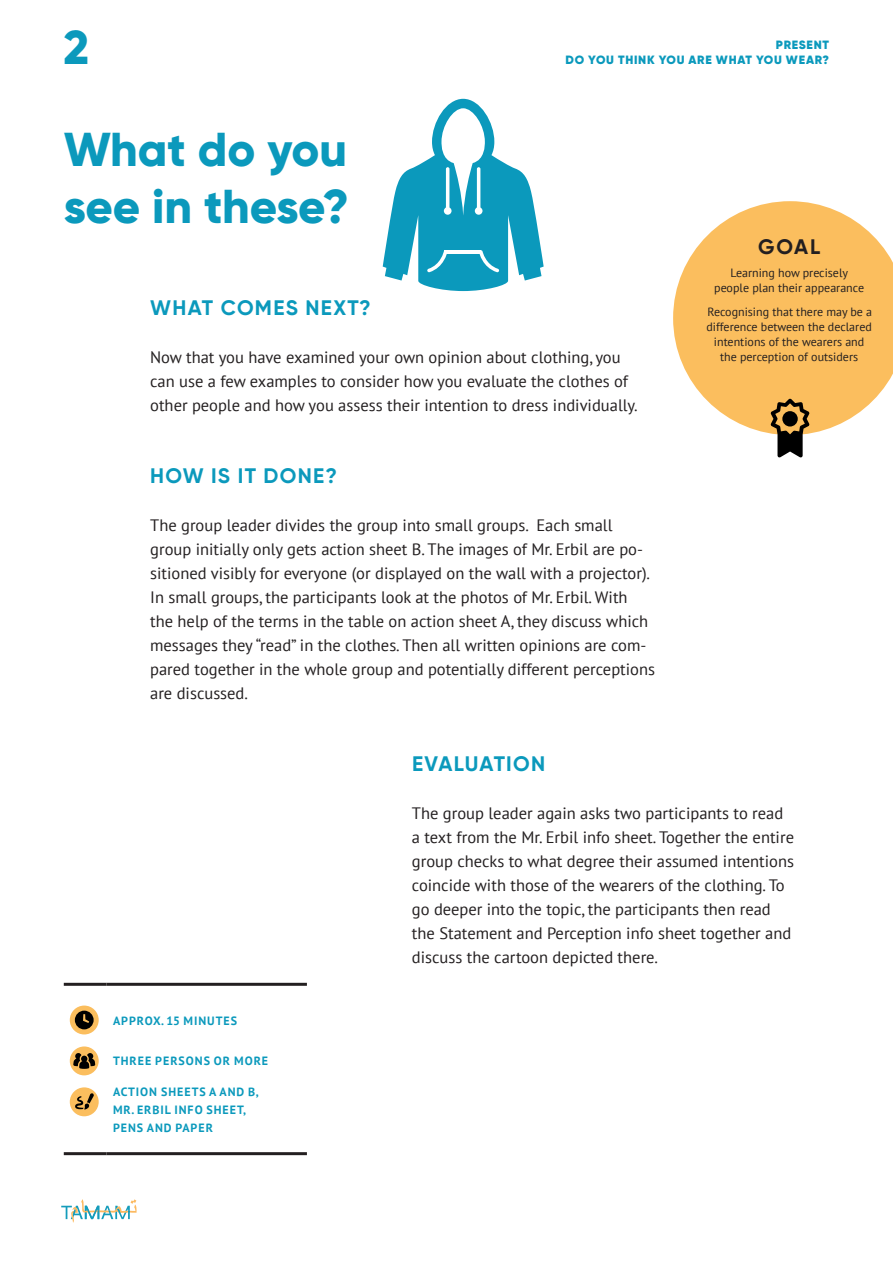
<style>
.page{position:relative;width:893px;height:1263px;background:#fff}
.page>*{position:absolute;margin:0;border:0;box-sizing:border-box;transform-origin:0 0}
.t1{font:800 47.55px/57px "Gilroy";letter-spacing:-.005em;color:#0b99bc}
.t2{font:700 21px "Gilroy";letter-spacing:.06em;color:#0b99bc}
.t3{font:700 21px "Gilroy";color:#231f20}
.t4{font:16.5px/24px "PT Sans";color:#231f20}
.t5{font:12px/15px "PT Sans";color:#231f20;text-align:center}
.t6{font:700 12px/18px "PT Sans";letter-spacing:.08em;color:#0b99bc}
.t7{font:900 12px/14.4px "Gilroy";letter-spacing:.06em;color:#0b99bc;text-align:right}
</style>
<div class="page">
<svg style="left:673px;top:201px;width:220px;height:233px;fill:#fbbe5e"></svg>
<svg style="left:771px;top:399px;width:38px;height:58px"></svg>
<div style="left:782px;top:411px;width:16px;height:15px;background:#000;border-radius:50%"></div>
<svg style="left:383px;top:99px;width:161px;height:192px"></svg>
<hr style="left:445px;top:250px;width:36px;height:4px;background:#fff">
<hr style="left:64px;top:983px;width:43px;height:3px;background:#231f20">
<hr style="left:107px;top:983px;width:200px;height:3px;background:#231f20">
<hr style="left:64px;top:1152px;width:43px;height:3px;background:#231f20">
<hr style="left:107px;top:1152px;width:200px;height:3px;background:#231f20">
<div style="left:70px;top:1005px;width:29px;height:29px;background:#fbbe5e;border-radius:50%"></div>
<svg style="left:75px;top:1011px;width:19px;height:18px"></svg>
<div style="left:70px;top:1046px;width:29px;height:29px;background:#fbbe5e;border-radius:50%"></div>
<svg style="left:73px;top:1053px;width:22px;height:16px"></svg>
<div style="left:70px;top:1087px;width:29px;height:29px;background:#fbbe5e;border-radius:50%"></div>
<svg style="left:75px;top:1093px;width:19px;height:16px"></svg>
<svg style="left:61px;top:1199px;width:76px;height:24px"></svg>
<h1 class="t1" style="left:64px;top:18px;width:27px">2</h1>
<h1 class="t1" style="left:64px;top:121px;width:287px">What do you see in these?</h1>
<p class="t7" style="left:566px;top:38px;width:265px">PRESENT<br>DO YOU THINK YOU ARE WHAT YOU WEAR?</p>
<p class="t2" style="left:150px;top:295px;width:222px">WHAT COMES NEXT?</p>
<p class="t4" style="left:150px;top:345px;width:489px">Now that you have examined your own opinion about clothing, you can use a few examples to consider how you evaluate the clothes of other people and how you assess their intention to dress individually.</p>
<p class="t2" style="left:150px;top:463px;width:188px">HOW IS IT DONE?</p>
<p class="t4" style="left:150px;top:513px;width:506px">The group leader divides the group into small groups. Each small group initially only gets action sheet B. The images of Mr. Erbil are po&shy;sitioned visibly for everyone (or displayed on the wall with a projector).<br>In small groups, the participants look at the photos of Mr. Erbil. With<br>the help of the terms in the table on action sheet A, they discuss which messages they “read” in the clothes. Then all written opinions are com&shy;pared together in the whole group and potentially different perceptions are discussed.</p>
<p class="t3" style="left:758px;top:233px;width:64px">GOAL</p>
<p class="t5" style="left:714px;top:265px;width:151px">Learning how precisely people plan their appearance</p>
<p class="t5" style="left:706px;top:304px;width:167px">Recognising that there may be a difference between the declared intentions of the wearers and the perception of outsiders</p>
<p class="t6" style="left:113px;top:1011px;width:125px">APPROX. 15 MINUTES</p>
<p class="t6" style="left:113px;top:1052px;width:157px">THREE PERSONS OR MORE</p>
<p class="t6" style="left:113px;top:1083px;width:147px">ACTION SHEETS A AND B,<br>MR. ERBIL INFO SHEET,<br>PENS AND PAPER</p>
<p class="t2" style="left:412px;top:751px;width:135px">EVALUATION</p>
<p class="t4" style="left:412px;top:801px;width:384px">The group leader again asks two participants to read a text from the Mr. Erbil info sheet. Together the entire group checks to what degree their assumed intentions coincide with those of the wearers of the clothing. To go deeper into the topic, the participants then read the Statement and Perception info sheet together and discuss the cartoon depicted there.</p>
</div>
